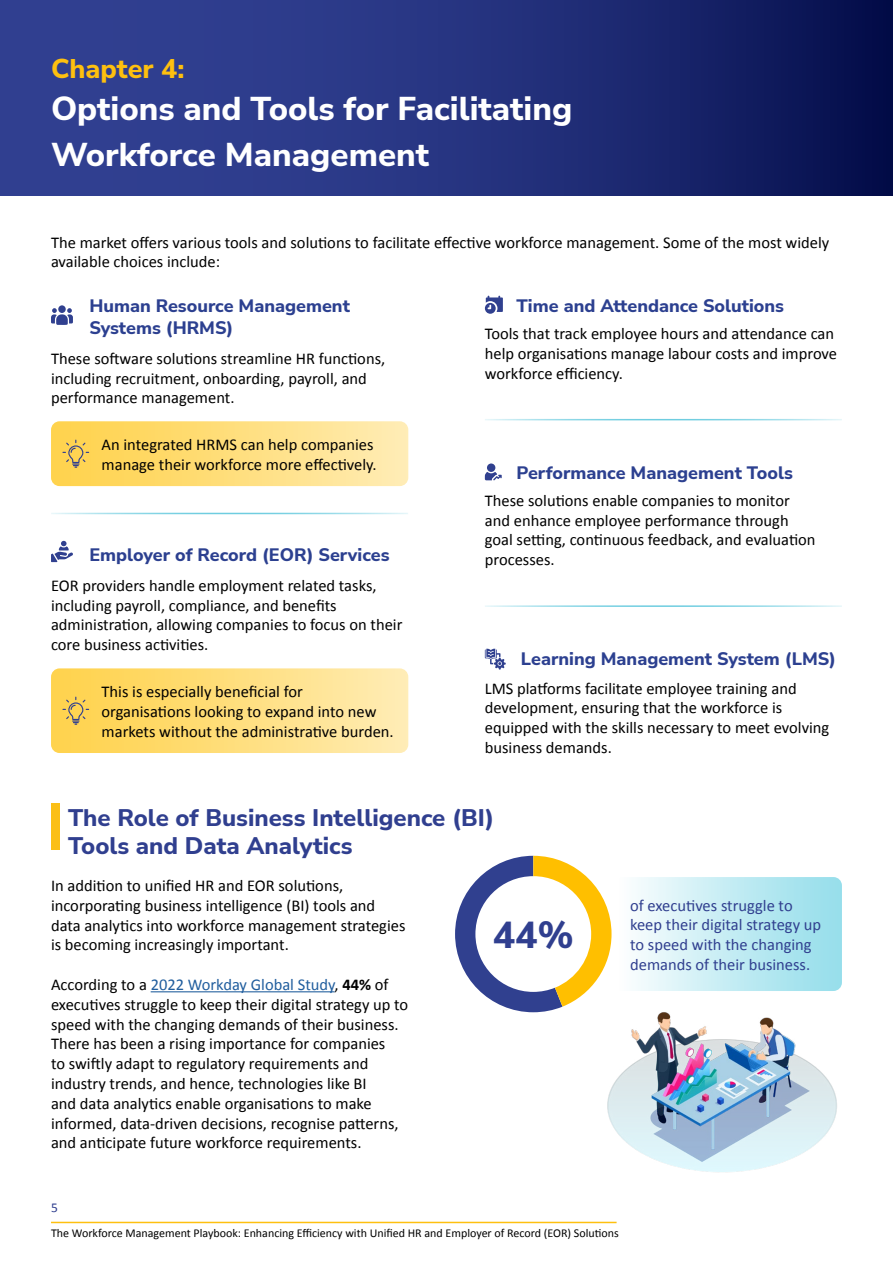
<style>
.page{position:relative;width:893px;height:1263px;background:#fff}
.page>*{position:absolute;margin:0;border:0;box-sizing:border-box;transform-origin:0 0}
.t1{font:800 37.5px "Nunito Sans";color:#303f8f}
.t2{font:800 33px/45.8px "Nunito Sans";color:#fff}
.t3{font:800 27px "Nunito Sans";color:#fec00f}
.t4{font:800 24px/28.8px "Nunito Sans";color:#303f8f}
.t5{font:800 18px/21.6px "Nunito Sans";color:#2c4090}
.t6{font:16.5px/19.8px "Calibri";color:#000}
.t7{font:16.5px/19.8px "Calibri";color:#303f8f}
.t8{font:13.5px "Calibri";color:#303f8f}
.t9{font:12px "Calibri";color:#000}
.s1{color:#215e9e}
.s2{font-weight:700}
</style>
<div class="page">
<hr style="left:51px;top:1222px;width:566px;height:1px;background:#fec00f">
<div style="left:0;top:0;width:893px;height:196px;background:linear-gradient(to right,#39499e,#0b1656)"></div>
<hr style="left:151px;top:991px;width:184px;height:1px;background:#215e9e">
<div style="left:51px;top:803px;width:8px;height:47px;background:#fbbf16"></div>
<div style="left:51px;top:421px;width:357px;height:65px;background:linear-gradient(to right,#ffd148,#ffecb3);border-radius:9px"></div>
<svg style="left:62px;top:440px;width:27px;height:28px"></svg>
<svg style="left:51px;top:305px;width:22px;height:20px"></svg>
<div style="left:51px;top:668px;width:357px;height:85px;background:linear-gradient(to right,#ffd147,#ffecb3);border-radius:9px"></div>
<svg style="left:62px;top:697px;width:27px;height:28px"></svg>
<svg style="left:51px;top:541px;width:22px;height:21px"></svg>
<svg style="left:485px;top:296px;width:18px;height:18px"></svg>
<div style="left:487px;top:463px;width:8px;height:9px;background:#30408f;border-radius:50%"></div>
<svg style="left:485px;top:472px;width:17px;height:8px"></svg>
<svg style="left:485px;top:649px;width:21px;height:20px"></svg>
<hr style="left:51px;top:513px;width:357px;height:1px;background:#6ecde0">
<hr style="left:485px;top:419px;width:357px;height:1px;background:#6ecde0">
<hr style="left:485px;top:605px;width:357px;height:2px;background:#6ecde0">
<svg style="left:555px;top:877px;width:287px;height:114px"></svg>
<svg style="left:455px;top:856px;width:156px;height:156px"></svg>
<img style="left:603px;top:1008px;width:234px;height:165px">
<h3 class="t3" style="left:51px;top:50px;width:135px">Chapter 4:</h3>
<h2 class="t2" style="left:51px;top:85px;width:523px">Options and Tools for Facilitating<br>Workforce Management</h2>
<p class="t6" style="left:51px;top:232px;width:780px">The market offers various tools and solutions to facilitate effective workforce management. Some of the most widely available choices include:</p>
<p class="t5" style="left:89px;top:294px;width:262px">Human Resource Management<br>Systems (HRMS)</p>
<p class="t6" style="left:51px;top:348px;width:336px">These software solutions streamline HR functions, including recruitment, onboarding, payroll, and performance management.</p>
<p class="t6" style="left:102px;top:434px;width:277px">An integrated HRMS can help companies manage their workforce more effectively.</p>
<p class="t5" style="left:89px;top:543px;width:302px">Employer of Record (EOR) Services</p>
<p class="t6" style="left:51px;top:575px;width:353px">EOR providers handle employment related tasks, including payroll, compliance, and benefits administration, allowing companies to focus on their core business activities.</p>
<p class="t6" style="left:102px;top:681px;width:294px">This is especially beneficial for organisations looking to expand into new markets without the administrative burden.</p>
<p class="t5" style="left:517px;top:294px;width:269px">Time and Attendance Solutions</p>
<p class="t6" style="left:485px;top:323px;width:354px">Tools that track employee hours and attendance can help organisations manage labour costs and improve workforce efficiency.</p>
<p class="t5" style="left:517px;top:461px;width:278px">Performance Management Tools</p>
<p class="t6" style="left:485px;top:490px;width:332px">These solutions enable companies to monitor and enhance employee performance through goal setting, continuous feedback, and evaluation processes.</p>
<p class="t5" style="left:521px;top:647px;width:317px">Learning Management System (LMS)</p>
<p class="t6" style="left:485px;top:678px;width:346px">LMS platforms facilitate employee training and development, ensuring that the workforce is equipped with the skills necessary to meet evolving business demands.</p>
<h3 class="t4" style="left:68px;top:802px;width:428px">The Role of Business Intelligence (BI)<br>Tools and Data Analytics</h3>
<p class="t6" style="left:51px;top:875px;width:356px">In addition to unified HR and EOR solutions, incorporating business intelligence (BI) tools and data analytics into workforce management strategies is becoming increasingly important.</p>
<p class="t6" style="left:51px;top:974px;width:359px">According to a <span class="s1">2022 Workday Global Study</span>, <span class="s2">44%</span> of executives struggle to keep their digital strategy up to speed with the changing demands of their business.<br>There has been a rising importance for companies<br>to swiftly adapt to regulatory requirements and industry trends, and hence, technologies like BI<br>and data analytics enable organisations to make informed, data-driven decisions, recognise patterns, and anticipate future workforce requirements.</p>
<h1 class="t1" style="left:493px;top:908px;width:82px">44%</h1>
<p class="t7" style="left:630px;top:895px;width:193px">of executives struggle to keep their digital strategy up to speed with the changing demands of their business.</p>
<p class="t8" style="left:51px;top:1198px;width:8px">5</p>
<p class="t9" style="left:51px;top:1224px;width:569px">The Workforce Management Playbook: Enhancing Efficiency with Unified HR and Employer of Record (EOR) Solutions</p>
</div>
